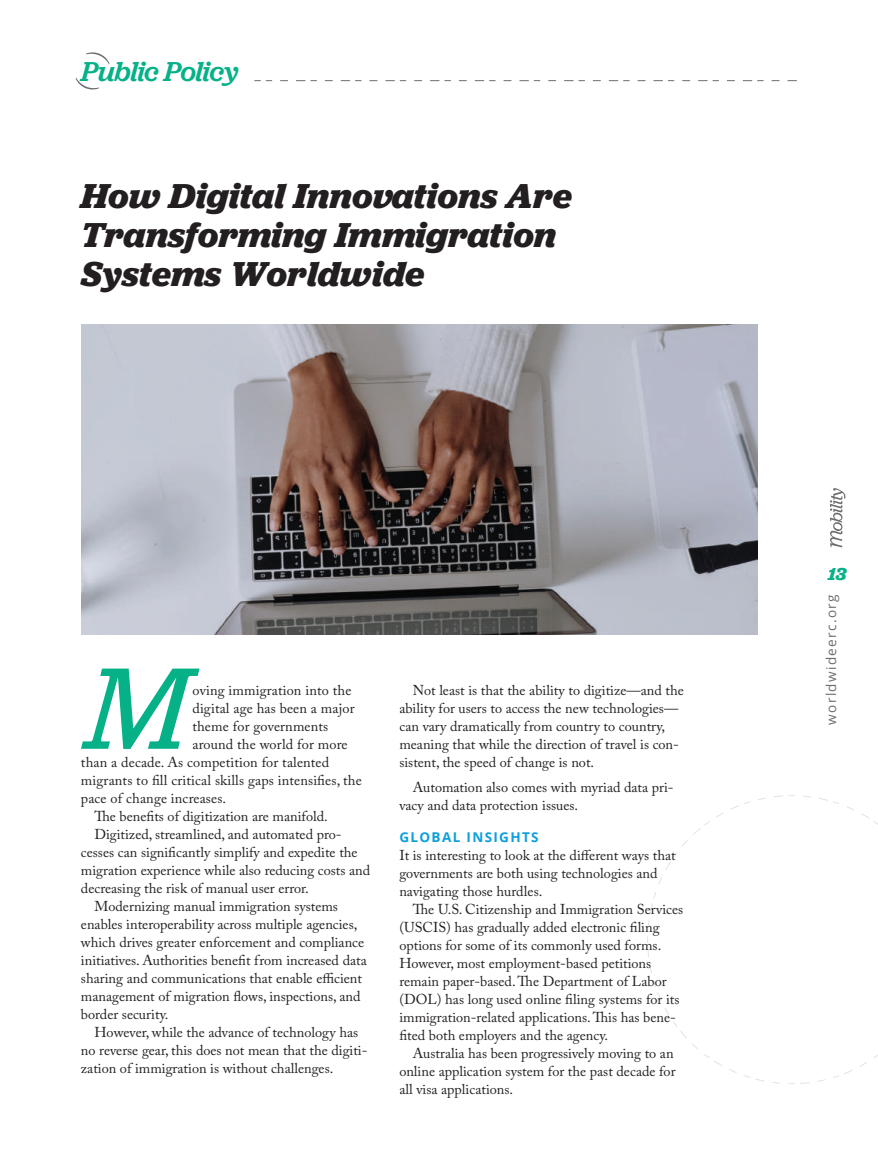
<style>
.page{position:relative;width:878px;height:1175px;background:#fff}
.page>*{position:absolute;margin:0;border:0;box-sizing:border-box;transform-origin:0 0}
.t1{font:italic 120.75px "Jubilat";color:#07b188}
.t2{font:italic 700 36px/39px "Jubilat";color:#231f20}
.t3{font:italic 500 28.5px "Jubilat";letter-spacing:-.03em;color:#07b188}
.t4{font:italic 700 18px "Jubilat";color:#07b188}
.t5{font:14.25px/18px "Adobe Caslon Pro";color:#231f20}
.t6{font:13.5px "Open Sans";letter-spacing:.1em;color:#6c6d70}
.t7{font:700 13.5px "Open Sans";letter-spacing:.1em;color:#0c9fdc}
</style>
<div class="page">
<svg style="left:647px;top:795px;width:231px;height:289px"></svg>
<svg style="left:76px;top:78px;width:23px;height:11px"></svg>
<svg style="left:86px;top:52px;width:23px;height:12px"></svg>
<img style="left:81px;top:324px;width:676px;height:310px">
<svg style="left:255px;top:80px;width:541px;height:1px"></svg>
<svg style="left:830px;top:488px;width:15px;height:59px"></svg>
<h3 class="t3" style="left:81px;top:53px;width:159px">Public Policy</h3>
<h2 class="t2" style="left:81px;top:176px;width:492px">How Digital Innovations Are<br>Transforming Immigration<br>Systems Worldwide</h2>
<h1 class="t1" style="left:87px;top:633px;width:104px">M</h1>
<p class="t5" style="left:192px;top:681px;width:160px">oving immigration into the</p>
<p class="t5" style="left:192px;top:699px;width:164px">digital age has been a major</p>
<p class="t5" style="left:192px;top:717px;width:137px">theme for governments</p>
<p class="t5" style="left:192px;top:735px;width:157px">around the world for more</p>
<p class="t5" style="left:81px;top:753px;width:250px">than a decade. As competition for talented</p>
<p class="t5" style="left:81px;top:771px;width:282px">migrants to fill critical skills gaps intensifies, the</p>
<p class="t5" style="left:81px;top:789px;width:147px">pace of change increases.</p>
<p class="t5" style="left:94px;top:807px;width:235px">The benefits of digitization are manifold.</p>
<p class="t5" style="left:94px;top:825px;width:249px">Digitized, streamlined, and automated pro-</p>
<p class="t5" style="left:81px;top:843px;width:278px">cesses can significantly simplify and expedite the</p>
<p class="t5" style="left:81px;top:861px;width:291px">migration experience while also reducing costs and</p>
<p class="t5" style="left:81px;top:879px;width:229px">decreasing the risk of manual user error.</p>
<p class="t5" style="left:94px;top:897px;width:245px">Modernizing manual immigration systems</p>
<p class="t5" style="left:81px;top:915px;width:278px">enables interoperability across multiple agencies,</p>
<p class="t5" style="left:81px;top:933px;width:285px">which drives greater enforcement and compliance</p>
<p class="t5" style="left:81px;top:951px;width:287px">initiatives. Authorities benefit from increased data</p>
<p class="t5" style="left:81px;top:969px;width:282px">sharing and communications that enable efficient</p>
<p class="t5" style="left:81px;top:987px;width:281px">management of migration flows, inspections, and</p>
<p class="t5" style="left:81px;top:1005px;width:89px">border security.</p>
<p class="t5" style="left:94px;top:1023px;width:265px">However, while the advance of technology has</p>
<p class="t5" style="left:81px;top:1041px;width:288px">no reverse gear, this does not mean that the digiti-</p>
<p class="t5" style="left:81px;top:1059px;width:254px">zation of immigration is without challenges.</p>
<p class="t5" style="left:399px;top:681px;width:286px;text-indent:13px">Not least is that the ability to digitize—and the ability for users to access the new technologies— can vary dramatically from country to country, meaning that while the direction of travel is con&shy;sistent, the speed of change is not.</p>
<p class="t5" style="left:399px;top:778px;width:276px;text-indent:13px">Automation also comes with myriad data pri&shy;vacy and data protection issues.</p>
<p class="t7" style="left:399px;top:827px;width:141px">GLOBAL INSIGHTS</p>
<p class="t5" style="left:399px;top:846px;width:278px">It is interesting to look at the different ways that governments are both using technologies and navigating those hurdles.</p>
<p class="t5" style="left:399px;top:900px;width:285px;text-indent:13px">The U.S. Citizenship and Immigration Services (USCIS) has gradually added electronic filing options for some of its commonly used forms.<br>However, most employment-based petitions remain paper-based. The Department of Labor (DOL) has long used online filing systems for its immigration-related applications. This has bene&shy;fited both employers and the agency.</p>
<p class="t5" style="left:399px;top:1044px;width:278px;text-indent:13px">Australia has been progressively moving to an online application system for the past decade for all visa applications.</p>
<p class="t4" style="left:827px;top:563px;width:20px">13</p>
<p class="t6" style="left:822px;top:724px;width:132px;rotate:-90deg">worldwideerc.org</p>
</div>
